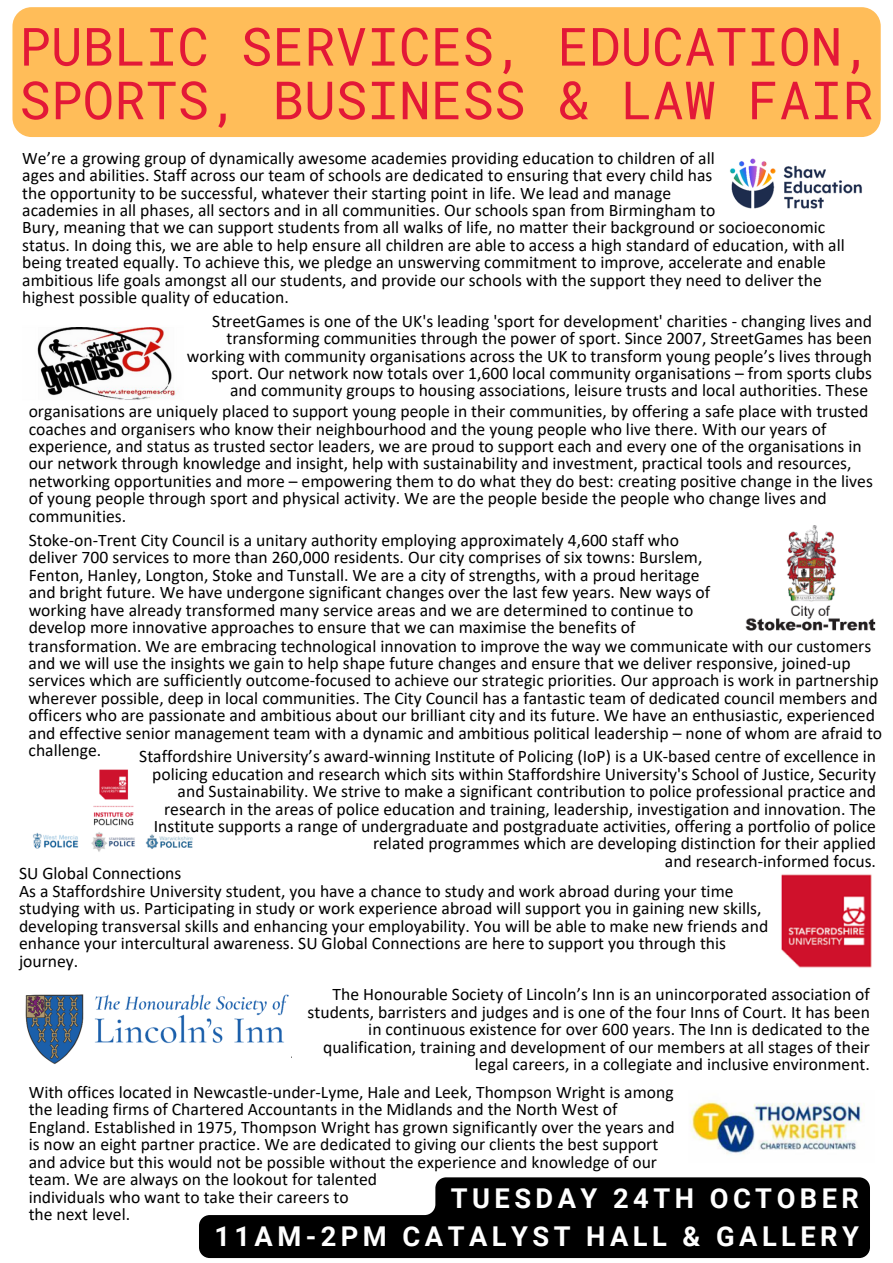
<style>
.page{position:relative;width:893px;height:1263px;background:#fff}
.page>*{position:absolute;margin:0;border:0;box-sizing:border-box;transform-origin:0 0}
.t1{font:52.72px/53.6px "Roboto Mono";color:#e31837}
.t2{font:700 27.3px "Roboto";letter-spacing:.165em;color:#fff}
.t3{font:17.62px/17.4px "Calibri";color:#000}
</style>
<div class="page">
<img style="left:730px;top:158px;width:132px;height:51px">
<img style="left:37px;top:327px;width:140px;height:73px">
<img style="left:745px;top:525px;width:131px;height:106px">
<img style="left:33px;top:769px;width:160px;height:83px">
<img style="left:781px;top:874px;width:91px;height:94px">
<img style="left:25px;top:994px;width:267px;height:70px">
<img style="left:690px;top:1101px;width:173px;height:53px">
<div style="left:12px;top:7px;width:868px;height:130px;background:#ffbd59"></div>
<svg style="left:199px;top:1177px;width:671px;height:81px;fill:#000"></svg>
<p class="t1" style="left:19px;top:18px;width:856px">PUBLIC SERVICES, EDUCATION,<br>SPORTS, BUSINESS &amp; LAW FAIR</p>
<p class="t3" style="left:22px;top:151px;width:694px">We’re a growing group of dynamically awesome academies providing education to children of all ages and abilities. Staff across our team of schools are dedicated to ensuring that every child has the opportunity to be successful, whatever their starting point in life. We lead and manage academies in all phases, all sectors and in all communities. Our schools span from Birmingham to</p>
<p class="t3" style="left:22px;top:220px;width:824px">Bury, meaning that we can support students from all walks of life, no matter their background or socioeconomic status. In doing this, we are able to help ensure all children are able to access a high standard of education, with all being treated equally. To achieve this, we pledge an unswerving commitment to improve, accelerate and enable ambitious life goals amongst all our students, and provide our schools with the support they need to deliver the highest possible quality of education.</p>
<p class="t3" style="left:187px;top:314px;width:686px;text-align:right">StreetGames is one of the UK's leading 'sport for development' charities - changing lives and transforming communities through the power of sport. Since 2007, StreetGames has been working with community organisations across the UK to transform young people’s lives through sport. Our network now totals over 1,600 local community organisations – from sports clubs and community groups to housing associations, leisure trusts and local authorities. These</p>
<p class="t3" style="left:29px;top:404px;width:845px">organisations are uniquely placed to support young people in their communities, by offering a safe place with trusted coaches and organisers who know their neighbourhood and the young people who live there. With our years of experience, and status as trusted sector leaders, we are proud to support each and every one of the organisations in our network through knowledge and insight, help with sustainability and investment, practical tools and resources, networking opportunities and more – empowering them to do what they do best: creating positive change in the lives of young people through sport and physical activity. We are the people beside the people who change lives and communities.</p>
<p class="t3" style="left:29px;top:533px;width:683px">Stoke-on-Trent City Council is a unitary authority employing approximately 4,600 staff who deliver 700 services to more than 260,000 residents. Our city comprises of six towns: Burslem, Fenton, Hanley, Longton, Stoke and Tunstall. We are a city of strengths, with a proud heritage and bright future. We have undergone significant changes over the last few years. New ways of working have already transformed many service areas and we are determined to continue to develop more innovative approaches to ensure that we can maximise the benefits of</p>
<p class="t3" style="left:29px;top:638px;width:855px">transformation. We are embracing technological innovation to improve the way we communicate with our customers and we will use the insights we gain to help shape future changes and ensure that we deliver responsive, joined-up services which are sufficiently outcome-focused to achieve our strategic priorities. Our approach is work in partnership wherever possible, deep in local communities. The City Council has a fantastic team of dedicated council members and officers who are passionate and ambitious about our brilliant city and its future. We have an enthusiastic, experienced and effective senior management team with a dynamic and ambitious political leadership – none of whom are afraid to challenge.</p>
<p class="t3" style="left:139px;top:749px;width:738px;text-align:right">Staffordshire University’s award-winning Institute of Policing (IoP) is a UK-based centre of excellence in policing education and research which sits within Staffordshire University's School of Justice, Security and Sustainability. We strive to make a significant contribution to police professional practice and research in the areas of police education and training, leadership, investigation and innovation. The Institute supports a range of undergraduate and postgraduate activities, offering a portfolio of police related programmes which are developing distinction for their applied</p>
<p class="t3" style="left:665px;top:854px;width:213px">and research-informed focus.</p>
<p class="t3" style="left:19px;top:866px;width:164px">SU Global Connections</p>
<p class="t3" style="left:19px;top:884px;width:750px">As a Staffordshire University student, you have a chance to study and work abroad during your time studying with us. Participating in study or work experience abroad will support you in gaining new skills, developing transversal skills and enhancing your employability. You will be able to make new friends and enhance your intercultural awareness. SU Global Connections are here to support you through this journey.</p>
<p class="t3" style="left:308px;top:987px;width:564px;text-align:right">The Honourable Society of Lincoln’s Inn is an unincorporated association of students, barristers and judges and is one of the four Inns of Court. It has been in continuous existence for over 600 years. The Inn is dedicated to the qualification, training and development of our members at all stages of their legal careers, in a collegiate and inclusive environment.</p>
<p class="t3" style="left:29px;top:1085px;width:647px">With offices located in Newcastle-under-Lyme, Hale and Leek, Thompson Wright is among the leading firms of Chartered Accountants in the Midlands and the North West of England. Established in 1975, Thompson Wright has grown significantly over the years and is now an eight partner practice. We are dedicated to giving our clients the best support and advice but this would not be possible without the experience and knowledge of our team. We are always on the lookout for talented</p>
<p class="t3" style="left:29px;top:1189px;width:321px">individuals who want to take their careers to</p>
<p class="t3" style="left:29px;top:1207px;width:103px">the next level.</p>
<p class="t2" style="left:451px;top:1183px;width:410px">TUESDAY 24TH OCTOBER</p>
<p class="t2" style="left:214px;top:1220px;width:646px">11AM-2PM CATALYST HALL &amp; GALLERY</p>
</div>
